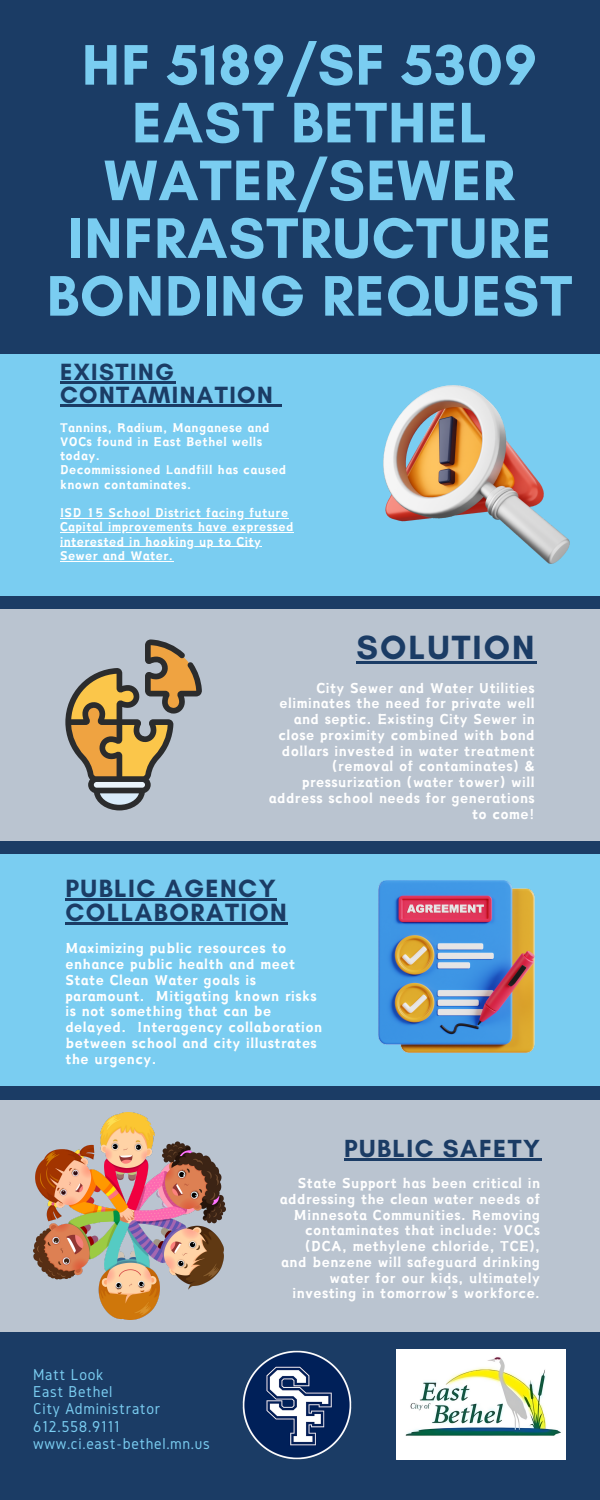
<style>
.page{position:relative;width:600px;height:1500px;background:#1b3c65}
.page>*{position:absolute;margin:0;border:0;box-sizing:border-box;transform-origin:0 0}
.t1{font:700 58.2px/57.8px "Glacial Indifference";letter-spacing:.02em;color:#7acdf1;text-align:center}
.t2{font:700 34.2px "Glacial Indifference";letter-spacing:.06em;color:#1b3c65}
.t3{font:700 25.4px/24.8px "Glacial Indifference";letter-spacing:.06em;color:#1b3c65}
.t4{font:700 25.2px "Glacial Indifference";letter-spacing:.06em;color:#1b3c65}
.t5{font:700 23.9px/23px "Glacial Indifference";letter-spacing:.06em;color:#1b3c65}
.t6{font:16.4px/17.2px "Gidole";letter-spacing:.04em;color:#7acdf1}
.t7{font:15.5px/15.8px "Canva Joy Hei";letter-spacing:.04em;color:#fff;text-align:right}
.t8{font:13.6px/14.2px "Canva Joy Hei";letter-spacing:.04em;color:#fff}
</style>
<div class="page">
<div style="left:0;top:354px;width:600px;height:242px;background:#7acdf1"></div>
<div style="left:0;top:609px;width:600px;height:232px;background:#bac4d0"></div>
<div style="left:0;top:855px;width:600px;height:231px;background:#7acdf1"></div>
<div style="left:0;top:1100px;width:600px;height:232px;background:#bac4d0"></div>
<img style="left:33px;top:1113px;width:193px;height:206px">
<img style="left:379px;top:881px;width:156px;height:171px">
<svg style="left:65px;top:639px;width:137px;height:171px"></svg>
<img style="left:242px;top:1350px;width:110px;height:110px">
<img style="left:383px;top:385px;width:186px;height:179px">
<img style="left:396px;top:1350px;width:169px;height:109px">
<hr style="left:60px;top:518px;width:229px;height:1px;background:#fff">
<hr style="left:60px;top:532px;width:234px;height:1px;background:#fff">
<hr style="left:60px;top:546px;width:202px;height:1px;background:#fff">
<hr style="left:60px;top:561px;width:113px;height:1px;background:#fff">
<hr style="left:60px;top:382px;width:115px;height:2px;background:#1b3c65">
<hr style="left:60px;top:404px;width:214px;height:3px;background:#1b3c65">
<svg style="left:274px;top:404px;width:8px;height:3px"></svg>
<hr style="left:357px;top:661px;width:180px;height:3px;background:#1b3c65">
<hr style="left:65px;top:898px;width:212px;height:2px;background:#1b3c65">
<hr style="left:65px;top:923px;width:223px;height:2px;background:#1b3c65">
<hr style="left:344px;top:1158px;width:198px;height:2px;background:#1b3c65">
<p class="t1" style="left:47px;top:35px;width:527px">HF 5189/SF 5309<br>EAST BETHEL<br>WATER/SEWER<br>INFRASTRUCTURE<br>BONDING REQUEST</p>
<p class="t5" style="left:60px;top:360px;width:214px">EXISTING<br>CONTAMINATION</p>
<p class="t8" style="left:60px;top:420px;width:211px">Tannins, Radium, Manganese and<br>VOCs found in East Bethel wells today.</p>
<h2 class="t8" style="left:60px;top:463px;width:228px">Decommissioned Landfill has caused known contaminates.</h2>
<h4 class="t8" style="left:60px;top:505px;width:230px">ISD 15 School District facing future</h4>
<h3 class="t8" style="left:60px;top:520px;width:235px">Capital improvements have expressed</h3>
<h4 class="t8" style="left:60px;top:534px;width:203px">interested in hooking up to City<br>Sewer and Water.</h4>
<h4 class="t2" style="left:357px;top:626px;width:180px">SOLUTION</h4>
<h3 class="t7" style="left:269px;top:679px;width:267px">City Sewer and Water Utilities eliminates the need for private well and septic. Existing City Sewer in close proximity combined with bond dollars invested in water treatment (removal of contaminates) &amp; pressurization (water tower) will address school needs for generations to come!</h3>
<p class="t3" style="left:65px;top:875px;width:223px">PUBLIC AGENCY<br>COLLABORATION</p>
<h4 class="t7" style="left:65px;top:940px;width:258px;text-align:left">Maximizing public resources to enhance public health and meet<br>State Clean Water goals is paramount. Mitigating known risks is not something that can be delayed. Interagency collaboration between school and city illustrates the urgency.</h4>
<h3 class="t4" style="left:344px;top:1133px;width:197px">PUBLIC SAFETY</h3>
<p class="t6" style="left:33px;top:1366px;width:178px">Matt Look<br>East Bethel<br>City Administrator<br>612.558.9111 www.ci.east-bethel.mn.us</p>
<p class="t7" style="left:280px;top:1175px;width:262px">State Support has been critical in addressing the clean water needs of Minnesota Communities. Removing contaminates that include: VOCs (DCA, methylene chloride, TCE), and benzene will safeguard drinking water for our kids, ultimately investing in tomorrow’s workforce.</p>
</div>
